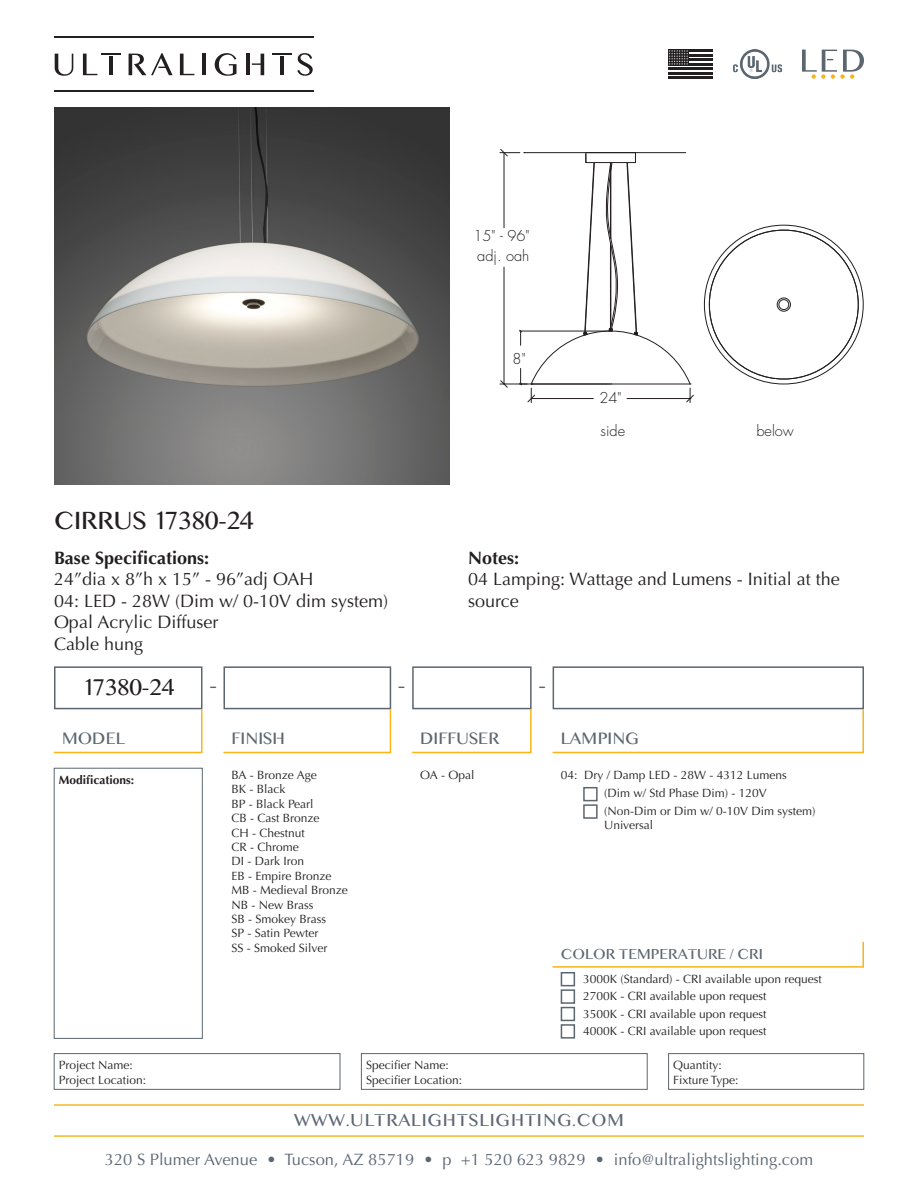
<style>
.page{position:relative;width:918px;height:1188px;background:#fff}
.page>*{position:absolute;margin:0;border:0;box-sizing:border-box;transform-origin:0 0}
.t1{font:36px "ULTRALIGHTS";letter-spacing:-.005em;color:#231f20}
.t2{font:33px "ULTRALIGHTS";letter-spacing:-.035em;color:#231f20}
.t3{font:33px "ULTRALIGHTS";color:#5c666f}
.t4{font:25.2px "ULTRALIGHTS";letter-spacing:.03em;color:#5d6773}
.t5{font:24px "ULTRALIGHTS";color:#5c666f}
.t6{font:21px "ULTRALIGHTS";color:#5c666f}
.t7{font:18px/21.6px "Optima";color:#231f20}
.t8{font:700 18px "Optima";color:#231f20}
.t9{font:16.5px "Optima";color:#5d6773}
.t10{font:300 14.55px/20.1px "Futura Std";color:#231f20}
.t11{font:12px "Optima";color:#231f20}
.t12{font:700 12px "Optima";color:#231f20}
</style>
<div class="page">
<hr style="left:54px;top:1135px;width:810px;height:2px;background:#f2a900">
<hr style="left:54px;top:1104px;width:810px;height:2px;background:#f2a900">
<hr style="left:54px;top:36px;width:259px;height:2px;background:#231f20">
<hr style="left:54px;top:91px;width:259px;height:1px;background:#231f20">
<svg style="left:215px;top:53px;width:22px;height:23px"></svg>
<hr style="left:202px;top:54px;width:4px;height:21px;background:#231f20">
<svg style="left:180px;top:54px;width:14px;height:21px"></svg>
<svg style="left:297px;top:53px;width:16px;height:23px"></svg>
<svg style="left:55px;top:54px;width:18px;height:22px"></svg>
<svg style="left:83px;top:54px;width:38px;height:21px"></svg>
<hr style="left:280px;top:56px;width:4px;height:19px;background:#231f20">
<svg style="left:272px;top:54px;width:19px;height:1px"></svg>
<svg style="left:129px;top:53px;width:44px;height:22px"></svg>
<svg style="left:252px;top:54px;width:12px;height:21px"></svg>
<hr style="left:246px;top:54px;width:4px;height:21px;background:#231f20">
<svg style="left:668px;top:56px;width:45px;height:21px"></svg>
<hr style="left:668px;top:50px;width:45px;height:2px;background:#231f20">
<hr style="left:668px;top:54px;width:45px;height:2px;background:#231f20">
<hr style="left:668px;top:59px;width:45px;height:2px;background:#231f20">
<hr style="left:668px;top:63px;width:45px;height:2px;background:#231f20">
<hr style="left:668px;top:68px;width:45px;height:2px;background:#231f20">
<hr style="left:668px;top:72px;width:45px;height:2px;background:#231f20">
<hr style="left:668px;top:77px;width:45px;height:2px;background:#231f20">
<div style="left:668px;top:50px;width:21px;height:15px;background:#231f20"></div>
<svg style="left:669px;top:50px;width:19px;height:15px"></svg>
<svg style="left:802px;top:50px;width:62px;height:29px"></svg>
<img style="left:733px;top:50px;width:48px;height:29px">
<div style="left:779px;top:299px;width:10px;height:11px;border:1px solid #231f20;border-radius:50%"></div>
<div style="left:777px;top:298px;width:14px;height:13px;border:1px solid #231f20;border-radius:50%"></div>
<svg style="left:500px;top:149px;width:194px;height:254px"></svg>
<div style="left:54px;top:666px;width:148px;height:43px;border:2px solid #5c666f"></div>
<div style="left:224px;top:666px;width:167px;height:43px;border:2px solid #5c666f"></div>
<div style="left:412px;top:666px;width:120px;height:43px;border:2px solid #5c666f"></div>
<div style="left:553px;top:666px;width:311px;height:43px;border:2px solid #5c666f"></div>
<svg style="left:54px;top:708px;width:149px;height:46px"></svg>
<svg style="left:223px;top:708px;width:169px;height:46px"></svg>
<svg style="left:412px;top:708px;width:120px;height:46px"></svg>
<svg style="left:552px;top:708px;width:312px;height:46px"></svg>
<div style="left:54px;top:1053px;width:286px;height:37px;border:1px solid #5c666f"></div>
<div style="left:361px;top:1053px;width:286px;height:37px;border:1px solid #5c666f"></div>
<div style="left:668px;top:1053px;width:196px;height:37px;border:1px solid #5c666f"></div>
<div style="left:561px;top:972px;width:14px;height:14px;border:2px solid #5c666f"></div>
<div style="left:561px;top:989px;width:14px;height:15px;border:2px solid #5c666f"></div>
<div style="left:561px;top:1007px;width:14px;height:14px;border:2px solid #5c666f"></div>
<div style="left:561px;top:1024px;width:14px;height:15px;border:2px solid #5c666f"></div>
<svg style="left:552px;top:941px;width:312px;height:27px"></svg>
<div style="left:583px;top:787px;width:15px;height:14px;border:2px solid #5c666f"></div>
<div style="left:583px;top:804px;width:15px;height:15px;border:2px solid #5c666f"></div>
<img style="left:54px;top:108px;width:396px;height:377px">
<div style="left:54px;top:768px;width:148px;height:271px;border:1px solid #5c666f"></div>
<p class="t10" style="left:473px;top:226px;width:58px">15" - 96" adj. oah</p>
<p class="t1" style="left:54px;top:496px;width:202px">CIRRUS 17380-24</p>
<p class="t8" style="left:54px;top:547px;width:157px">Base Specifications:</p>
<p class="t7" style="left:54px;top:568px;width:261px">24”dia x 8”h x 15” - 96”adj OAH</p>
<p class="t7" style="left:54px;top:590px;width:336px">04: LED - 28W (Dim w/ 0-10V dim system)</p>
<p class="t7" style="left:54px;top:612px;width:166px">Opal Acrylic Diffuser</p>
<p class="t7" style="left:54px;top:633px;width:91px">Cable hung</p>
<p class="t10" style="left:513px;top:349px;width:15px">8"</p>
<p class="t10" style="left:599px;top:388px;width:24px">24"</p>
<p class="t10" style="left:601px;top:421px;width:26px">side</p>
<p class="t10" style="left:756px;top:421px;width:39px">below</p>
<p class="t8" style="left:468px;top:547px;width:53px">Notes:</p>
<p class="t7" style="left:468px;top:568px;width:373px">04 Lamping: Wattage and Lumens - Initial at the source</p>
<p class="t2" style="left:82px;top:664px;width:94px">17380-24</p>
<p class="t5" style="left:62px;top:722px;width:65px">MODEL</p>
<p class="t5" style="left:232px;top:722px;width:55px">FINISH</p>
<p class="t5" style="left:420px;top:722px;width:80px">DIFFUSER</p>
<p class="t5" style="left:561px;top:722px;width:80px">LAMPING</p>
<p class="t3" style="left:210px;top:663px;width:8px">-</p>
<p class="t3" style="left:398px;top:663px;width:8px">-</p>
<p class="t3" style="left:539px;top:663px;width:8px">-</p>
<p class="t12" style="left:59px;top:773px;width:77px">Modifications:</p>
<p class="t11" style="left:59px;top:1058px;width:76px">Project Name:</p>
<p class="t11" style="left:59px;top:1073px;width:89px">Project Location:</p>
<p class="t11" style="left:232px;top:768px;width:87px">BA - Bronze Age</p>
<p class="t11" style="left:232px;top:782px;width:55px">BK - Black</p>
<p class="t11" style="left:232px;top:797px;width:83px">BP - Black Pearl</p>
<p class="t11" style="left:232px;top:811px;width:90px">CB - Cast Bronze</p>
<p class="t11" style="left:232px;top:826px;width:75px">CH - Chestnut</p>
<p class="t11" style="left:232px;top:840px;width:69px">CR - Chrome</p>
<p class="t11" style="left:232px;top:854px;width:74px">DI - Dark Iron</p>
<p class="t11" style="left:232px;top:869px;width:102px">EB - Empire Bronze</p>
<p class="t11" style="left:232px;top:883px;width:118px">MB - Medieval Bronze</p>
<p class="t11" style="left:232px;top:898px;width:83px">NB - New Brass</p>
<p class="t11" style="left:232px;top:912px;width:96px">SB - Smokey Brass</p>
<p class="t11" style="left:232px;top:926px;width:88px">SP - Satin Pewter</p>
<p class="t11" style="left:232px;top:941px;width:97px">SS - Smoked Silver</p>
<p class="t11" style="left:420px;top:768px;width:56px">OA - Opal</p>
<p class="t11" style="left:366px;top:1058px;width:84px">Specifier Name:</p>
<p class="t11" style="left:366px;top:1073px;width:98px">Specifier Location:</p>
<p class="t11" style="left:561px;top:768px;width:228px">04: Dry / Damp LED - 28W - 4312 Lumens</p>
<p class="t11" style="left:604px;top:786px;width:164px">(Dim w/ Std Phase Dim) - 120V</p>
<p class="t11" style="left:604px;top:804px;width:213px">(Non-Dim or Dim w/ 0-10V Dim system)</p>
<p class="t11" style="left:604px;top:818px;width:50px">Universal</p>
<p class="t6" style="left:561px;top:940px;width:204px">Color temperature / CRI</p>
<p class="t11" style="left:583px;top:972px;width:240px">3000K (Standard) - CRI available upon request</p>
<p class="t11" style="left:583px;top:989px;width:185px">2700K - CRI available upon request</p>
<p class="t11" style="left:583px;top:1007px;width:185px">3500K - CRI available upon request</p>
<p class="t11" style="left:583px;top:1024px;width:185px">4000K - CRI available upon request</p>
<p class="t11" style="left:673px;top:1058px;width:50px">Quantity:</p>
<p class="t11" style="left:673px;top:1073px;width:67px">Fixture Type:</p>
<p class="t4" style="left:294px;top:1103px;width:331px">WWW.ULTRALIGHTSLIGHTING.COM</p>
<p class="t9" style="left:105px;top:1150px;width:710px">320 S Plumer Avenue • Tucson, AZ 85719 • p +1 520 623 9829 • info@ultralightslighting.com</p>
</div>
